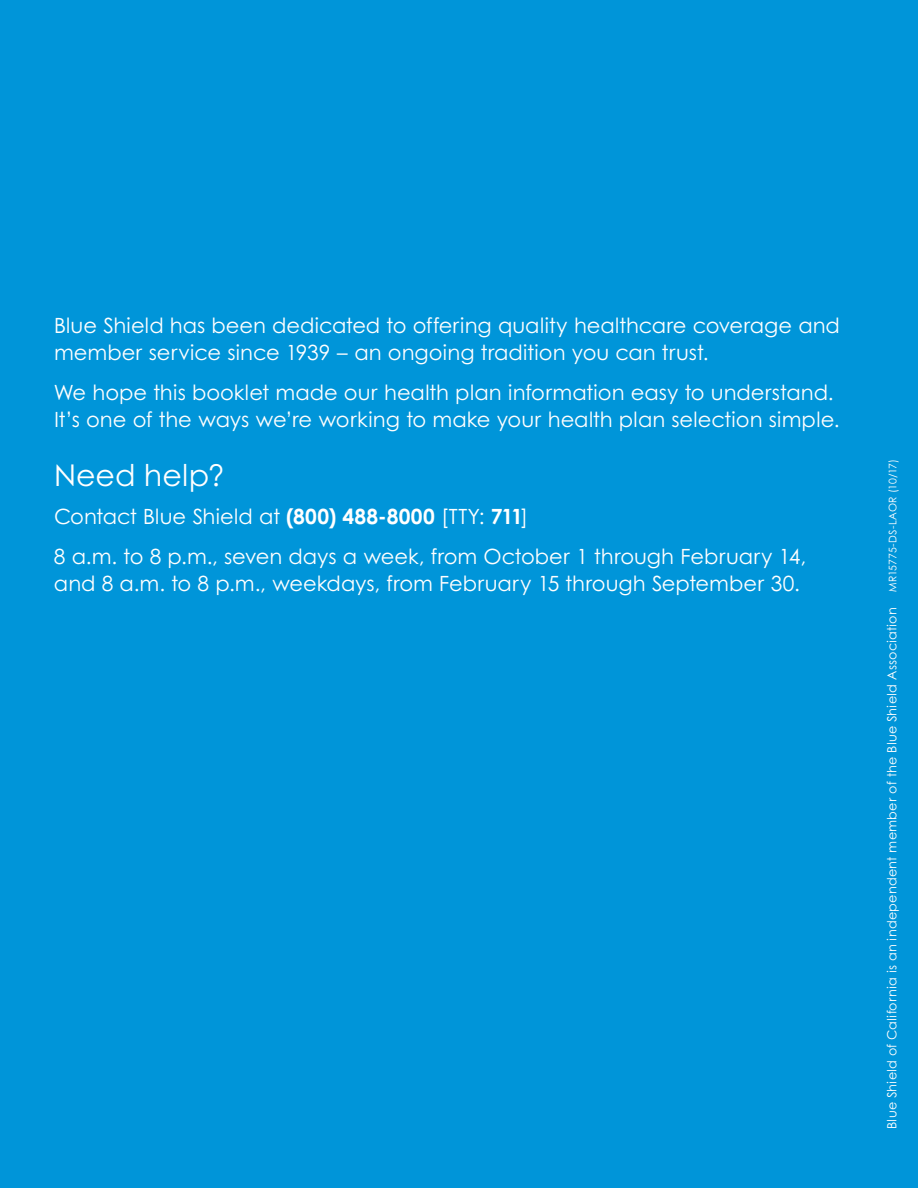
<style>
.page{position:relative;width:918px;height:1188px;background:#0095d9}
.page>*{position:absolute;margin:0;border:0;box-sizing:border-box;transform-origin:0 0}
.t1{font:30px "Century Gothic B";color:#fff}
.t2{font:21px/27px "Century Gothic B";color:#fff}
.t3{font:12.75px "Century Gothic B";letter-spacing:.02em;color:#fff}
.s1{font-weight:700}
.s2{font-size:10.5px}
</style>
<div class="page">
<p class="t2" style="left:54px;top:312px;width:787px">Blue Shield has been dedicated to offering quality healthcare coverage and member service since 1939 – an ongoing tradition you can trust.</p>
<p class="t2" style="left:54px;top:379px;width:787px">We hope this booklet made our health plan information easy to understand.<br>It’s one of the ways we’re working to make your health plan selection simple.</p>
<h1 class="t1" style="left:54px;top:457px;width:172px">Need help?</h1>
<p class="t2" style="left:54px;top:496px;width:754px;line-height:40.5px">Contact Blue Shield at <span class="s1">(800) 488-8000</span> [TTY: <span class="s1">711</span>]<br>8 a.m. to 8 p.m., seven days a week, from October 1 through February 14,</p>
<p class="t2" style="left:54px;top:570px;width:748px">and 8 a.m. to 8 p.m., weekdays, from February 15 through September 30.</p>
<p class="t3" style="left:884px;top:1129px;width:671px;rotate:-90deg">Blue Shield of California is an independent member of the Blue Shield Association <span class="s2">MR15775-DS-LAOR (10/17)</span></p>
</div>
